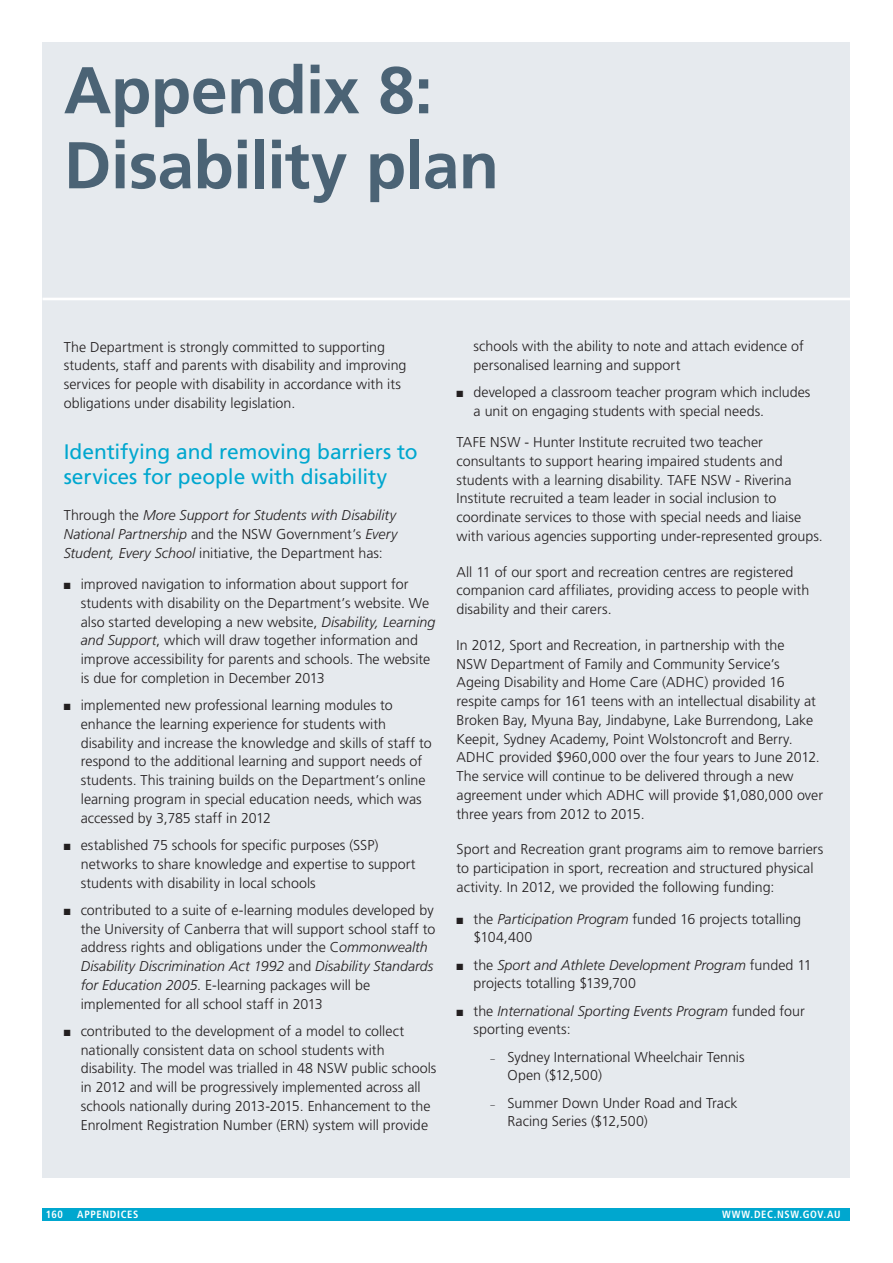
<style>
.page{position:relative;width:893px;height:1263px;background:#fff}
.page>*{position:absolute;margin:0;border:0;box-sizing:border-box;transform-origin:0 0}
._2_0_Section_title{font:700 66px/75px "Frutiger LT Std";letter-spacing:-.01em;color:#4b6375}
._4_2_Body_copy_head{font:21px/25.5px "Frutiger LT Std";letter-spacing:-.005em;color:#00a7cf}
._4_0_Body_copy{font:300 14.25px/18.8px "Frutiger LT Std";color:#231f20}
._4_0_Body_copy-2{font:italic 300 14.25px/18.8px "Frutiger LT Std";color:#231f20;text-align:justify}
._5_0_Footer_with_pag{font:700 condensed 10.5px "Frutiger LT Std";letter-spacing:.06em;color:#fff}
.s1{font-style:normal}
.s2{font-style:italic}
.s3{font-size:9px}
</style>
<div class="page">
<div style="left:43px;top:1208px;width:807px;height:12px;background:#00a7cf"></div>
<div style="left:43px;top:43px;width:807px;height:255px;background:#e6eaee"></div>
<div style="left:43px;top:298px;width:807px;height:880px;background:#e6eaee"></div>
<hr style="left:43px;top:298px;width:807px;height:2px;background:#fff">
<p class="_2_0_Section_title" style="left:64px;top:53px;width:437px">Appendix 8:<br>Disability plan</p>
<p class="_4_0_Body_copy" style="left:64px;top:338px;width:344px">The Department is strongly committed to supporting students, staff and parents with disability and improving services for people with disability in accordance with its obligations under disability legislation.</p>
<p class="_4_2_Body_copy_head" style="left:64px;top:439px;width:355px">Identifying and removing barriers to services for people with disability</p>
<p class="_4_0_Body_copy-2" style="left:64px;top:506px;width:335px"><span class="s1">Through the</span> More Support for Students with Disability National Partnership <span class="s1">and the NSW Government’s</span> Every Student, Every School <span class="s1">initiative, the Department has:</span></p>
<p class="_4_0_Body_copy" style="left:81px;top:575px;width:356px;text-indent:-17px">■ improved navigation to information about support for students with disability on the Department’s website. We also started developing a new website, <span class="s2">Disability, Learning and Support</span>, which will draw together information and improve accessibility for parents and schools. The website is due for completion in December 2013</p>
<p class="_4_0_Body_copy" style="left:81px;top:696px;width:352px;text-indent:-17px">■ implemented new professional learning modules to enhance the learning experience for students with disability and increase the knowledge and skills of staff to respond to the additional learning and support needs of students. This training builds on the Department’s online learning program in special education needs, which was accessed by 3,785 staff in 2012</p>
<p class="_4_0_Body_copy" style="left:81px;top:836px;width:336px;text-indent:-17px">■ established 75 schools for specific purposes (SSP) networks to share knowledge and expertise to support students with disability in local schools</p>
<p class="_4_0_Body_copy" style="left:81px;top:901px;width:356px;text-indent:-17px">■ contributed to a suite of e-learning modules developed by the University of Canberra that will support school staff to address rights and obligations under the C<span class="s2">ommonwealth Disability Discrimination Act 1992</span> and <span class="s2">Disability Standards for Education 2005</span>. E-learning packages will be implemented for all school staff in 2013</p>
<p class="_4_0_Body_copy" style="left:81px;top:1022px;width:357px;text-indent:-17px">■ contributed to the development of a model to collect nationally consistent data on school students with disability. The model was trialled in 48 NSW public schools in 2012 and will be progressively implemented across all schools nationally during 2013-2015. Enhancement to the Enrolment Registration Number (ERN) system will provide</p>
<p class="_4_0_Body_copy" style="left:474px;top:337px;width:332px">schools with the ability to note and attach evidence of personalised learning and support</p>
<p class="_4_0_Body_copy" style="left:474px;top:383px;width:338px;text-indent:-17px">■ developed a classroom teacher program which includes a unit on engaging students with special needs.</p>
<p class="_4_0_Body_copy" style="left:457px;top:433px;width:368px">TAFE NSW - Hunter Institute recruited two teacher consultants to support hearing impaired students and students with a learning disability. TAFE NSW - Riverina Institute recruited a team leader in social inclusion to coordinate services to those with special needs and liaise with various agencies supporting under-represented groups.</p>
<p class="_4_0_Body_copy" style="left:457px;top:563px;width:354px">All 11 of our sport and recreation centres are registered companion card affiliates, providing access to people with disability and their carers.</p>
<p class="_4_0_Body_copy" style="left:457px;top:636px;width:368px">In 2012, Sport and Recreation, in partnership with the<br>NSW Department of Family and Community Service’s Ageing Disability and Home Care (ADHC) provided 16 respite camps for 161 teens with an intellectual disability at Broken Bay, Myuna Bay, Jindabyne, Lake Burrendong, Lake Keepit, Sydney Academy, Point Wolstoncroft and Berry.<br>ADHC provided $960,000 over the four years to June 2012.<br>The service will continue to be delivered through a new agreement under which ADHC will provide $1,080,000 over three years from 2012 to 2015.</p>
<p class="_4_0_Body_copy" style="left:457px;top:840px;width:368px">Sport and Recreation grant programs aim to remove barriers to participation in sport, recreation and structured physical activity. In 2012, we provided the following funding:</p>
<p class="_4_0_Body_copy" style="left:474px;top:909px;width:329px;text-indent:-17px">■ the <span class="s2">Participation Program</span> funded 16 projects totalling $104,400</p>
<p class="_4_0_Body_copy" style="left:474px;top:955px;width:340px;text-indent:-17px">■ the <span class="s2">Sport and Athlete Development Program</span> funded 11 projects totalling $139,700</p>
<p class="_4_0_Body_copy-2" style="left:474px;top:1001px;width:333px;text-indent:-17px">■ <span class="s1">the</span> International Sporting Events Program <span class="s1">funded four sporting events:</span></p>
<p class="_4_0_Body_copy" style="left:508px;top:1047px;width:238px;text-indent:-17px"><span class="s3">–</span> Sydney International Wheelchair Tennis<br>Open ($12,500)</p>
<p class="_4_0_Body_copy" style="left:508px;top:1093px;width:231px;text-indent:-17px"><span class="s3">–</span> Summer Down Under Road and Track<br>Racing Series ($12,500)</p>
<p class="_5_0_Footer_with_pag" style="left:46px;top:1208px;width:19px">160</p>
<p class="_5_0_Footer_with_pag" style="left:77px;top:1208px;width:63px">APPENDICES</p>
<p class="_5_0_Footer_with_pag" style="left:722px;top:1208px;width:120px">WWW.DEC.NSW.GOV.AU</p>
</div>
